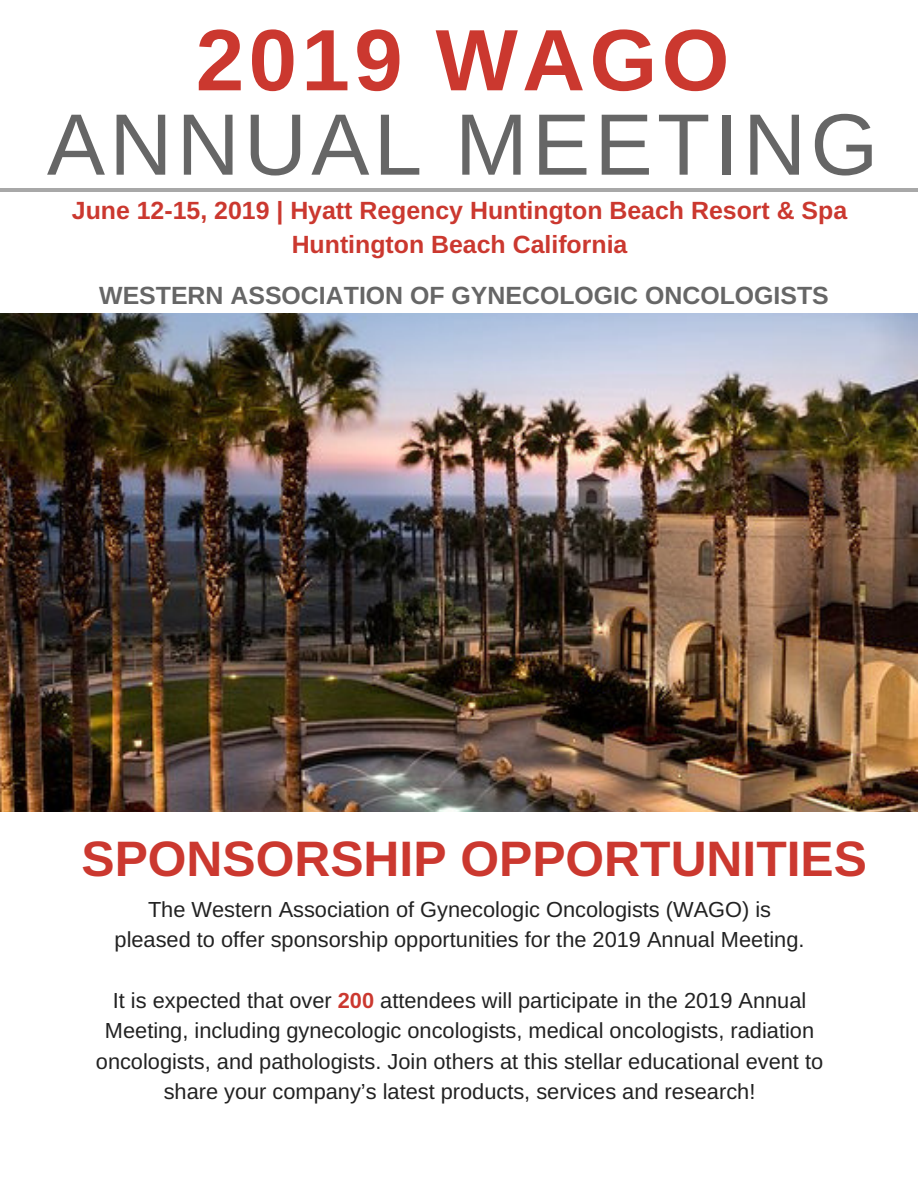
<style>
.page{position:relative;width:918px;height:1188px;background:#fff}
.page>*{position:absolute;margin:0;border:0;box-sizing:border-box;transform-origin:0 0}
.t1{font:87.15px "Arimo";letter-spacing:.05em;color:#666}
.t2{font:700 87.15px "Arimo";letter-spacing:.05em;color:#cb382f}
.t3{font:700 49.8px "Arimo";color:#cb382f}
.t4{font:700 24.9px/33.8px "Arimo";color:#cb382f;text-align:center}
.t5{font:700 24.9px "Arimo";color:#666}
.t6{font:21.75px/30.3px "Arimo";color:#222;text-align:center}
.s1{font-weight:700;color:#cb382f}
</style>
<div class="page">
<img style="left:0;top:314px;width:918px;height:497px">
<hr style="left:0;top:188px;width:918px;height:4px;background:#a8a8a8">
<h1 class="t2" style="left:196px;top:11px;width:535px">2019 WAGO</h1>
<h1 class="t1" style="left:47px;top:96px;width:833px">ANNUAL MEETING</h1>
<p class="t4" style="left:72px;top:194px;width:777px">June 12-15, 2019 | Hyatt Regency Huntington Beach Resort &amp; Spa<br>Huntington Beach California</p>
<p class="t5" style="left:99px;top:281px;width:731px">WESTERN ASSOCIATION OF GYNECOLOGIC ONCOLOGISTS</p>
<h2 class="t3" style="left:81px;top:831px;width:787px">SPONSORSHIP OPPORTUNITIES</h2>
<p class="t6" style="left:115px;top:894px;width:691px">The Western Association of Gynecologic Oncologists (WAGO) is pleased to offer sponsorship opportunities for the 2019 Annual Meeting.</p>
<p class="t6" style="left:96px;top:985px;width:729px">It is expected that over <span class="s1">200</span> attendees will participate in the 2019 Annual Meeting, including gynecologic oncologists, medical oncologists, radiation oncologists, and pathologists. Join others at this stellar educational event to share your company’s latest products, services and research!</p>
</div>
